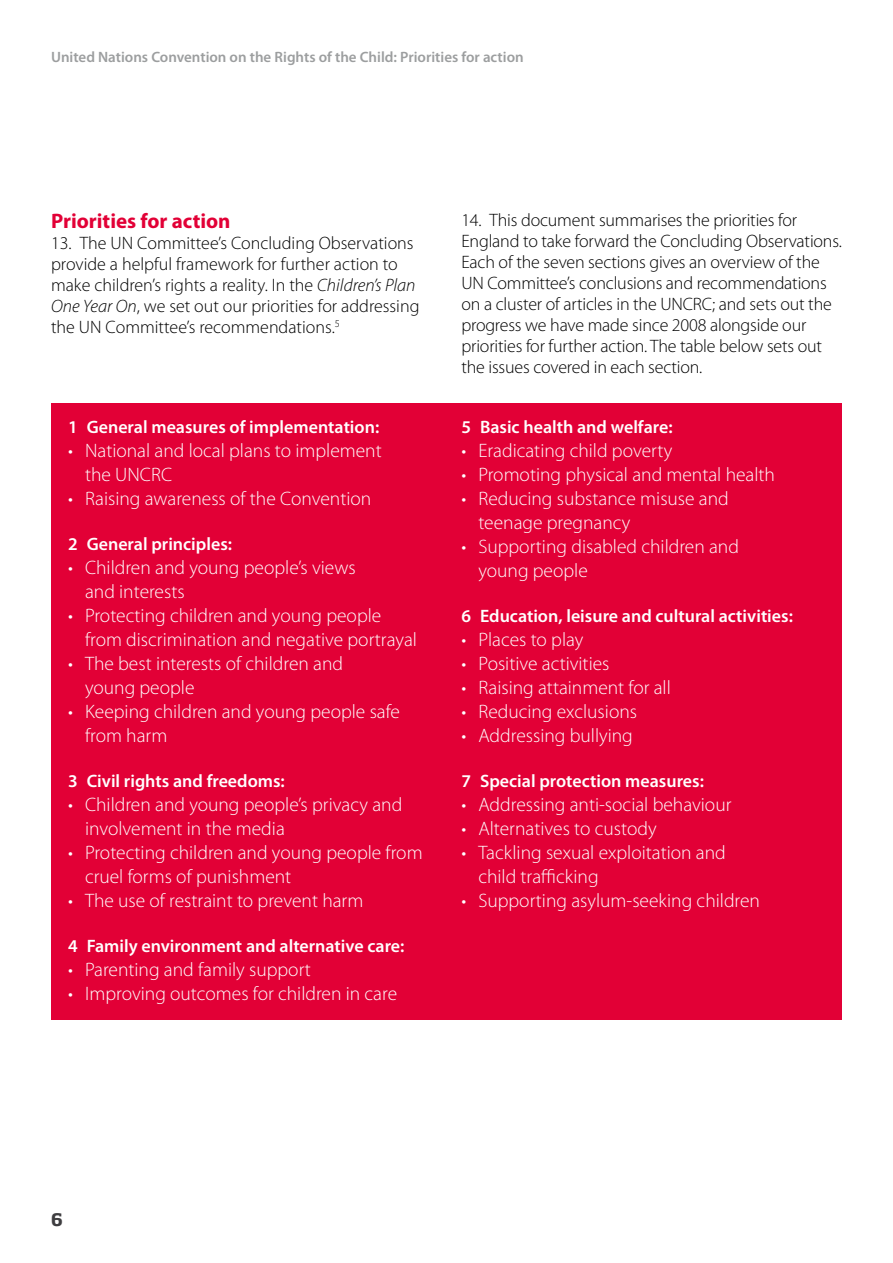
<style>
.page{position:relative;width:893px;height:1263px;background:#fff}
.page>*{position:absolute;margin:0;border:0;box-sizing:border-box;transform-origin:0 0}
.t1{font:700 21px "Myriad Pro";color:#e20036}
.t2{font:300 19.5px/24px "Myriad Pro";color:#fff}
.t3{font:300 18px/21px "Myriad Pro";letter-spacing:-.01em;color:#000}
.t4{font:600 18px "Myriad Pro";color:#fff}
.t5{font:700 17.1px "Soho Pro";color:#3e3d40}
.t6{font:600 15px "Myriad Pro";color:#9c9e9f}
.s1{font-style:italic}
</style>
<div class="page">
<div style="left:51px;top:403px;width:791px;height:616px;background:#e20036"></div>
<p class="t6" style="left:51px;top:49px;width:474px">United Nations Convention on the Rights of the Child: Priorities for action</p>
<p class="t1" style="left:51px;top:210px;width:181px">Priorities for action</p>
<p class="t3" style="left:51px;top:233px;width:370px">13. The UN Committee’s Concluding Observations provide a helpful framework for further action to make children’s rights a reality. In the <span class="s1">Children’s Plan One Year On</span>, we set out our priorities for addressing the UN Committee’s recommendations.<sup>5</sup></p>
<p class="t4" style="left:68px;top:417px;width:313px">1 General measures of implementation:</p>
<p class="t2" style="left:85px;top:439px;width:298px;text-indent:-17px">• National and local plans to implement the UNCRC</p>
<p class="t2" style="left:68px;top:487px;width:305px">• Raising awareness of the Convention</p>
<p class="t4" style="left:68px;top:534px;width:166px">2 General principles:</p>
<p class="t2" style="left:85px;top:556px;width:272px;text-indent:-17px">• Children and young people’s views and interests</p>
<p class="t2" style="left:85px;top:604px;width:333px;text-indent:-17px">• Protecting children and young people from discrimination and negative portrayal</p>
<p class="t2" style="left:85px;top:652px;width:260px;text-indent:-17px">• The best interests of children and young people</p>
<p class="t2" style="left:85px;top:700px;width:317px;text-indent:-17px">• Keeping children and young people safe from harm</p>
<p class="t4" style="left:68px;top:771px;width:218px">3 Civil rights and freedoms:</p>
<p class="t2" style="left:85px;top:793px;width:319px;text-indent:-17px">• Children and young people’s privacy and involvement in the media</p>
<p class="t2" style="left:85px;top:841px;width:339px;text-indent:-17px">• Protecting children and young people from cruel forms of punishment</p>
<p class="t2" style="left:68px;top:889px;width:297px">• The use of restraint to prevent harm</p>
<p class="t4" style="left:68px;top:936px;width:338px">4 Family environment and alternative care:</p>
<p class="t2" style="left:68px;top:958px;width:244px">• Parenting and family support</p>
<p class="t2" style="left:68px;top:982px;width:331px">• Improving outcomes for children in care</p>
<p class="t3" style="left:461px;top:210px;width:382px">14. This document summarises the priorities for England to take forward the Concluding Observations.<br>Each of the seven sections gives an overview of the UN Committee’s conclusions and recommendations on a cluster of articles in the UNCRC; and sets out the progress we have made since 2008 alongside our priorities for further action. The table below sets out the issues covered in each section.</p>
<p class="t4" style="left:461px;top:417px;width:213px">5 Basic health and welfare:</p>
<p class="t2" style="left:461px;top:439px;width:212px">• Eradicating child poverty</p>
<p class="t2" style="left:461px;top:463px;width:315px">• Promoting physical and mental health</p>
<p class="t2" style="left:478px;top:487px;width:252px;text-indent:-17px">• Reducing substance misuse and teenage pregnancy</p>
<p class="t2" style="left:478px;top:535px;width:262px;text-indent:-17px">• Supporting disabled children and young people</p>
<p class="t4" style="left:461px;top:606px;width:333px">6 Education, leisure and cultural activities:</p>
<p class="t2" style="left:461px;top:628px;width:124px">• Places to play</p>
<p class="t2" style="left:461px;top:652px;width:150px">• Positive activities</p>
<p class="t2" style="left:461px;top:676px;width:211px">• Raising attainment for all</p>
<p class="t2" style="left:461px;top:700px;width:177px">• Reducing exclusions</p>
<p class="t2" style="left:461px;top:724px;width:173px">• Addressing bullying</p>
<p class="t4" style="left:461px;top:771px;width:244px">7 Special protection measures:</p>
<p class="t2" style="left:461px;top:793px;width:272px">• Addressing anti-social behaviour</p>
<p class="t2" style="left:461px;top:817px;width:197px">• Alternatives to custody</p>
<p class="t2" style="left:478px;top:841px;width:249px;text-indent:-17px">• Tackling sexual exploitation and child trafficking</p>
<p class="t2" style="left:461px;top:889px;width:300px">• Supporting asylum-seeking children</p>
<p class="t5" style="left:51px;top:1207px;width:13px">6</p>
</div>
